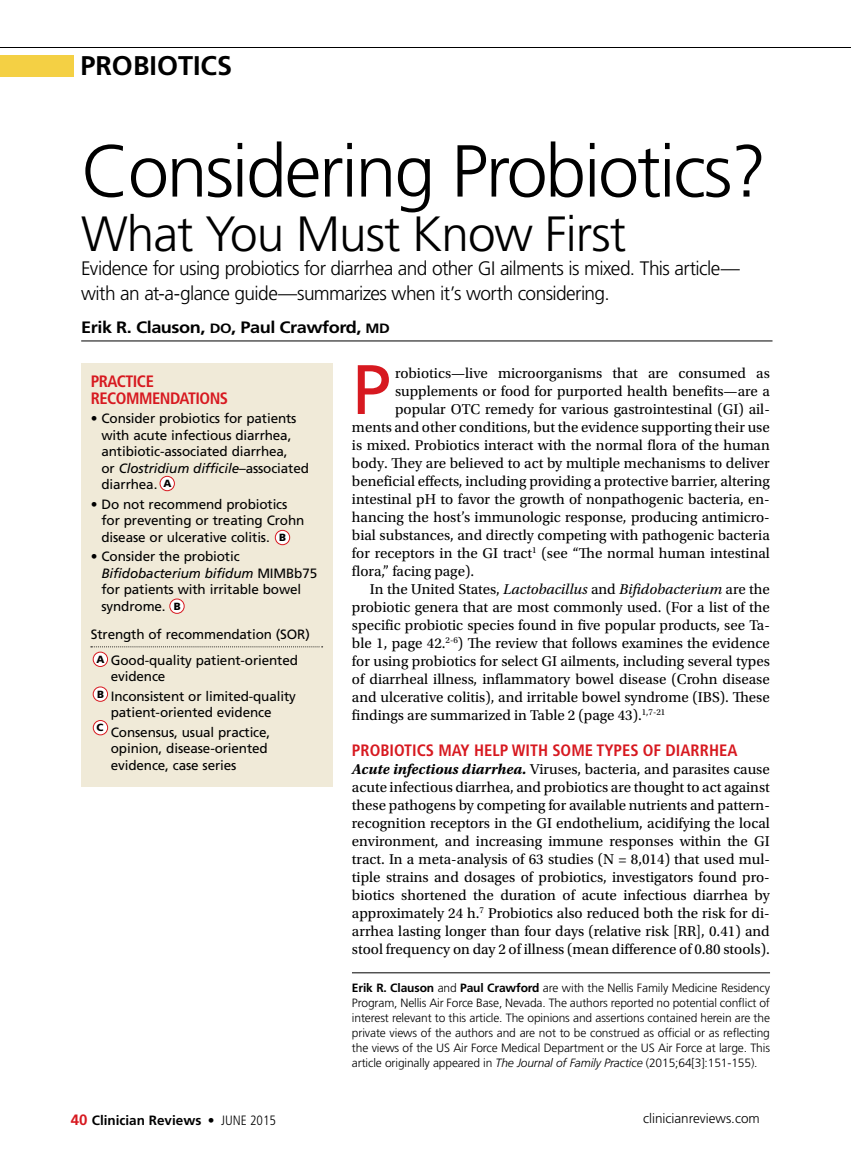
<style>
.page{position:relative;width:851px;height:1161px;background:#fff}
.page>*{position:absolute;margin:0;border:0;box-sizing:border-box;transform-origin:0 0}
.t1{font:300 73.5px "Frutiger LT Std";letter-spacing:-.03em;color:#000}
.t2{font:69.9px "Frutiger LT Std";color:#d71920}
.t3{font:300 49.5px "Frutiger LT Std";letter-spacing:-.02em;color:#000}
.t4{font:700 27px "Frutiger LT Std";color:#000}
.t5{font:300 19.5px/24.8px "Frutiger LT Std";letter-spacing:-.03em;color:#000}
.t6{font:700 condensed 16.5px "Frutiger LT Std";color:#d71920}
.t7{font:700 16.5px "Frutiger LT Std";letter-spacing:-.025em;color:#000;scale:1.1 1}
.t8{font:700 condensed 16.5px/16.5px "Frutiger LT Std";letter-spacing:-.03em;color:#d71920}
.t9{font:15px/18px "Utopia Std";color:#000;text-align:justify}
.t10{font:italic 15px "Utopia Std";color:#000}
.t11{font:13.5px/16.5px "Frutiger LT Std";letter-spacing:-.01em;color:#000}
.t12{font:700 13.5px "Frutiger LT Std";color:#000}
.t13{font:300 13.5px "Frutiger LT Std";color:#000}
.t14{font:300 12px/15px "Frutiger LT Std";letter-spacing:-.01em;color:#000;text-align:justify}
.t15{font:900 10.35px "Frutiger LT Std";color:#000}
.s1{font-size:13.5px}
.s2{font-style:italic}
.s3{font-style:normal}
.s4{font-weight:700;font-style:italic}
.s5{font-weight:700}
.s6{font-size:15px;color:#d71920}
.s7{font-weight:400;font-stretch:condensed}
.s8{font-weight:300;font-stretch:condensed}
</style>
<div class="page">
<hr style="left:352px;top:972px;width:418px;height:1px;background:#000">
<hr style="left:0;top:47px;width:850px;height:1px;background:#000">
<hr style="left:81px;top:341px;width:691px;height:1px;background:#000">
<div style="left:81px;top:364px;width:252px;height:423px;background:#f0ead8"></div>
<svg style="left:91px;top:646px;width:231px;height:1px"></svg>
<div style="left:160px;top:476px;width:14px;height:15px;background:#fff;border-radius:50%"></div>
<div style="left:160px;top:476px;width:15px;height:15px;border:1px solid #d71920;border-radius:50%"></div>
<div style="left:93px;top:652px;width:14px;height:14px;background:#fff;border-radius:50%"></div>
<div style="left:93px;top:652px;width:15px;height:15px;border:1px solid #d71920;border-radius:50%"></div>
<div style="left:93px;top:687px;width:14px;height:14px;background:#fff;border-radius:50%"></div>
<div style="left:93px;top:687px;width:15px;height:15px;border:1px solid #d71920;border-radius:50%"></div>
<div style="left:275px;top:530px;width:15px;height:15px;background:#fff;border-radius:50%"></div>
<div style="left:275px;top:530px;width:15px;height:15px;border:1px solid #d71920;border-radius:50%"></div>
<div style="left:170px;top:599px;width:14px;height:14px;background:#fff;border-radius:50%"></div>
<div style="left:169px;top:599px;width:15px;height:15px;border:1px solid #d71920;border-radius:50%"></div>
<div style="left:93px;top:721px;width:15px;height:14px;background:#fff;border-radius:50%"></div>
<div style="left:93px;top:720px;width:15px;height:15px;border:1px solid #d71920;border-radius:50%"></div>
<div style="left:0;top:55px;width:73px;height:21px;background:#f4d044"></div>
<h3 class="t4" style="left:80px;top:50px;width:153px">Probiotics</h3>
<h1 class="t1" style="left:81px;top:130px;width:687px">Considering Probiotics?</h1>
<h3 class="t3" style="left:81px;top:205px;width:546px">What You Must Know First</h3>
<h3 class="t5" style="left:81px;top:257px;width:660px">Evidence for using probiotics for diarrhea and other GI ailments is mixed. This article— with an at-a-glance guide—summarizes when it’s worth considering.</h3>
<p class="t7" style="left:81px;top:318px;width:282px">Erik R. Clauson, <span class="s1">DO</span>, Paul Crawford, <span class="s1">MD</span></p>
<p class="t8" style="left:91px;top:373px;width:139px">PRACTICE<br>RECOMMENDATIONS</p>
<p class="t11" style="left:101px;top:410px;width:209px;text-indent:-11px">• Consider probiotics for patients with acute infectious diarrhea, antibiotic-associated diarrhea,<br>or <span class="s2">Clostridium difficile</span>–associated diarrhea.</p>
<p class="t11" style="left:101px;top:496px;width:204px;text-indent:-11px">• Do not recommend probiotics for preventing or treating Crohn disease or ulcerative colitis.</p>
<p class="t11" style="left:101px;top:548px;width:217px;text-indent:-11px">• Consider the probiotic<br><span class="s2">Bifidobacterium bifidum</span> MIMBb75 for patients with irritable bowel syndrome.</p>
<p class="t11" style="left:91px;top:622px;width:220px;line-height:25.5px;text-align:center">Strength of recommendation (SOR)<br>Good-quality patient-oriented</p>
<p class="t11" style="left:111px;top:667px;width:186px;line-height:19.5px">evidence<br>Inconsistent or limited-quality</p>
<p class="t11" style="left:111px;top:703px;width:162px;line-height:19.5px">patient-oriented evidence<br>Consensus, usual practice,</p>
<p class="t11" style="left:111px;top:740px;width:158px">opinion, disease-oriented evidence, case series</p>
<p class="t15" style="left:163px;top:477px;width:10px">A</p>
<p class="t15" style="left:279px;top:531px;width:8px">B</p>
<p class="t15" style="left:174px;top:600px;width:8px">B</p>
<p class="t15" style="left:96px;top:653px;width:10px">A</p>
<p class="t15" style="left:97px;top:688px;width:8px">B</p>
<p class="t15" style="left:96px;top:722px;width:8px">C</p>
<h2 class="t2" style="left:352px;top:349px;width:40px">P</h2>
<p class="t9" style="left:395px;top:364px;width:376px">robiotics—live microorganisms that are consumed as</p>
<p class="t9" style="left:395px;top:382px;width:376px">supplements or food for purported health benefits—are a</p>
<p class="t9" style="left:395px;top:400px;width:376px">popular OTC remedy for various gastrointestinal (GI) ail-</p>
<p class="t9" style="left:352px;top:418px;width:419px">ments and other conditions, but the evidence supporting their use</p>
<p class="t9" style="left:352px;top:436px;width:419px">is mixed. Probiotics interact with the normal flora of the human</p>
<p class="t9" style="left:352px;top:454px;width:419px">body. They are believed to act by multiple mechanisms to deliver</p>
<p class="t9" style="left:352px;top:472px;width:419px">beneficial effects, including providing a protective barrier, altering</p>
<p class="t9" style="left:352px;top:490px;width:419px">intestinal pH to favor the growth of nonpathogenic bacteria, en-</p>
<p class="t9" style="left:352px;top:508px;width:419px">hancing the host’s immunologic response, producing antimicro-</p>
<p class="t9" style="left:352px;top:526px;width:419px">bial substances, and directly competing with pathogenic bacteria</p>
<p class="t9" style="left:352px;top:544px;width:419px">for receptors in the GI tract<sup>1</sup> (see “The normal human intestinal</p>
<p class="t9" style="left:352px;top:562px;width:124px">flora,” facing page).</p>
<p class="t10" style="left:370px;top:581px;width:401px"><span class="s3">In the United States,</span> Lactobacillus <span class="s3">and</span> Bifidobacterium <span class="s3">are the</span></p>
<p class="t9" style="left:352px;top:598px;width:419px">probiotic genera that are most commonly used. (For a list of the</p>
<p class="t9" style="left:352px;top:616px;width:419px">specific probiotic species found in five popular products, see Ta-</p>
<p class="t9" style="left:352px;top:634px;width:419px">ble 1, page 42.<sup>2-6</sup>) The review that follows examines the evidence</p>
<p class="t9" style="left:352px;top:652px;width:419px">for using probiotics for select GI ailments, including several types</p>
<p class="t9" style="left:352px;top:670px;width:419px">of diarrheal illness, inflammatory bowel disease (Crohn disease</p>
<p class="t9" style="left:352px;top:688px;width:419px">and ulcerative colitis), and irritable bowel syndrome (IBS). These</p>
<p class="t9" style="left:352px;top:706px;width:315px">findings are summarized in Table 2 (page 43).<sup>1,7-21</sup></p>
<p class="t6" style="left:352px;top:740px;width:387px">PROBIOTICS MAY HELP WITH SOME TYPES OF DIARRHEA</p>
<p class="t9" style="left:352px;top:760px;width:419px"><span class="s4">Acute infectious diarrhea.</span> Viruses, bacteria, and parasites cause acute infectious diarrhea, and probiotics are thought to act against these pathogens by competing for available nutrients and pattern&shy;recognition receptors in the GI endothelium, acidifying the local environment, and increasing immune responses within the GI tract. In a meta-analysis of 63 studies (N = 8,014) that used mul&shy;tiple strains and dosages of probiotics, investigators found pro&shy;biotics shortened the duration of acute infectious diarrhea by approximately 24 h.<sup>7</sup> Probiotics also reduced both the risk for di&shy;arrhea lasting longer than four days (relative risk [RR], 0.41) and stool frequency on day 2 of illness (mean difference of 0.80 stools).</p>
<p class="t14" style="left:352px;top:980px;width:419px"><span class="s5">Erik R. Clauson</span> and <span class="s5">Paul Crawford</span> are with the Nellis Family Medicine Residency Program, Nellis Air Force Base, Nevada. The authors reported no potential conflict of interest relevant to this article. The opinions and assertions contained herein are the private views of the authors and are not to be construed as official or as reflecting the views of the US Air Force Medical Department or the US Air Force at large. This article originally appeared in <span class="s2">The Journal of Family Practice</span> (2015;64[3]:151-155).</p>
<p class="t12" style="left:71px;top:1112px;width:206px"><span class="s6">40</span> Clinician Reviews <span class="s7">•</span> <span class="s8">JUNE 2015</span></p>
<p class="t13" style="left:643px;top:1111px;width:118px">clinicianreviews.com</p>
</div>
